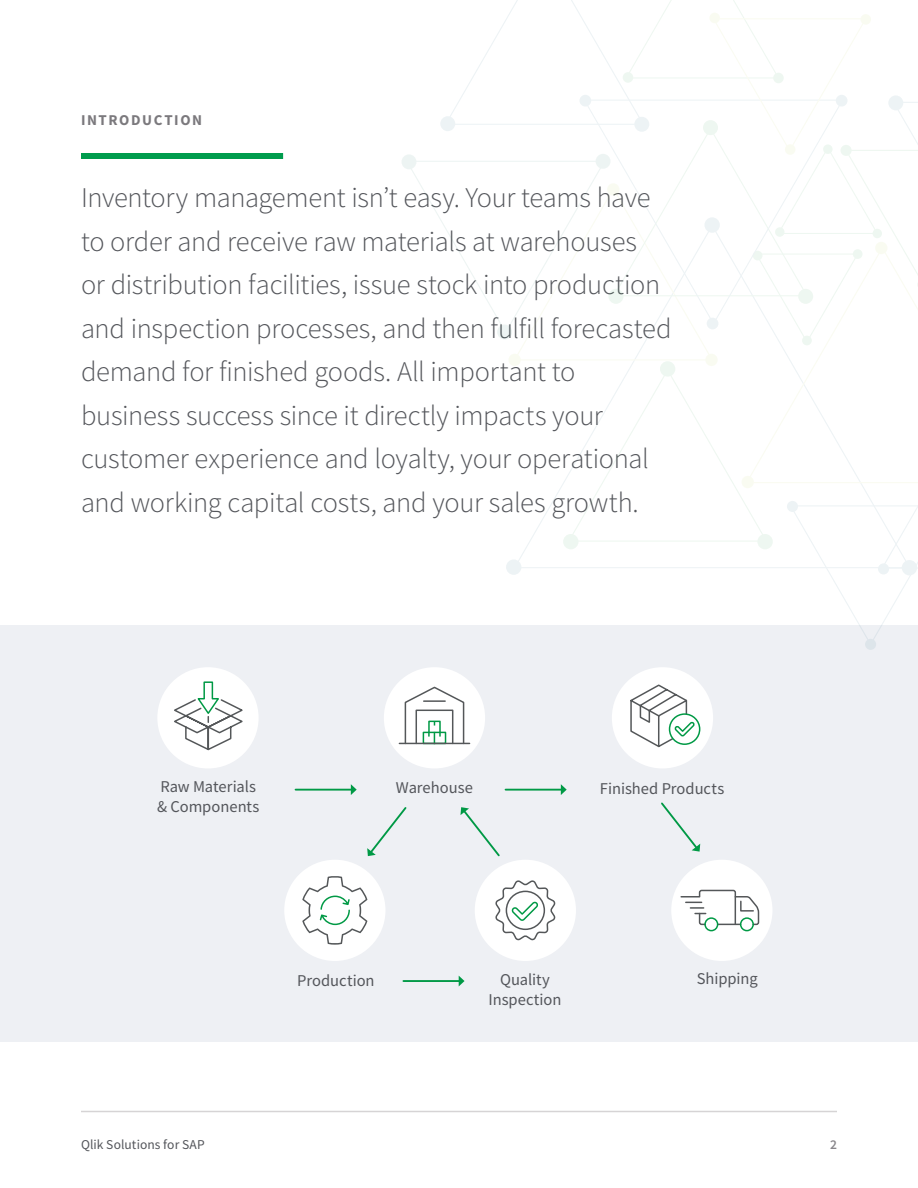
<style>
.page{position:relative;width:918px;height:1188px;background:#fff}
.page>*{position:absolute;margin:0;border:0;box-sizing:border-box;transform-origin:0 0}
.t1{font:300 28.5px/43.5px "Source Sans Pro";letter-spacing:-.01em;color:#54565b}
.t2{font:16.5px/19.8px "Source Sans Pro";color:#54565b}
.t3{font:700 15px "Source Sans Pro";letter-spacing:.105em;color:#7b797d}
.t4{font:13.5px "Source Sans Pro";letter-spacing:.005em;color:#54565b}
.t5{font:600 13.5px "Source Sans Pro";color:#89878b}
</style>
<div class="page">
<hr style="left:81px;top:1111px;width:756px;height:1px;background:#d6d4d5">
<div style="left:0;top:625px;width:918px;height:417px;background:#eef0f4"></div>
<div style="left:81px;top:153px;width:202px;height:6px;background:#009c4d"></div>
<svg style="left:401px;top:154px;width:15px;height:15px"></svg>
<div style="left:865px;top:639px;width:11px;height:11px;background:#dde5ea;border-radius:50%"></div>
<svg style="left:406px;top:0;width:512px;height:640px"></svg>
<div style="left:823px;top:144px;width:10px;height:10px;background:#eef7f1;border-radius:50%"></div>
<div style="left:873px;top:229px;width:9px;height:9px;background:#eef7f1;border-radius:50%"></div>
<div style="left:775px;top:227px;width:10px;height:10px;background:#eef7f1;border-radius:50%"></div>
<div style="left:612px;top:667px;width:101px;height:101px;background:#fff;border-radius:50%"></div>
<svg style="left:630px;top:684px;width:71px;height:64px"></svg>
<div style="left:284px;top:860px;width:102px;height:101px;background:#fff;border-radius:50%"></div>
<svg style="left:302px;top:876px;width:65px;height:69px"></svg>
<div style="left:157px;top:667px;width:102px;height:101px;background:#fff;border-radius:50%"></div>
<div style="left:384px;top:667px;width:101px;height:101px;background:#fff;border-radius:50%"></div>
<div style="left:671px;top:860px;width:101px;height:101px;background:#fff;border-radius:50%"></div>
<svg style="left:680px;top:889px;width:80px;height:43px"></svg>
<svg style="left:171px;top:681px;width:74px;height:70px"></svg>
<svg style="left:404px;top:686px;width:61px;height:59px"></svg>
<hr style="left:399px;top:743px;width:71px;height:1px;background:#545759">
<div style="left:475px;top:860px;width:101px;height:101px;background:#fff;border-radius:50%"></div>
<hr style="left:296px;top:789px;width:55px;height:2px;background:#009945">
<svg style="left:351px;top:784px;width:6px;height:11px"></svg>
<hr style="left:506px;top:789px;width:55px;height:2px;background:#009945">
<svg style="left:561px;top:784px;width:6px;height:11px"></svg>
<svg style="left:661px;top:802px;width:39px;height:50px"></svg>
<svg style="left:460px;top:807px;width:96px;height:146px"></svg>
<hr style="left:403px;top:980px;width:56px;height:2px;background:#009945">
<svg style="left:459px;top:976px;width:6px;height:10px"></svg>
<svg style="left:367px;top:807px;width:40px;height:49px"></svg>
<p class="t3" style="left:81px;top:110px;width:123px">INTRODUCTION</p>
<p class="t1" style="left:81px;top:176px;width:592px">Inventory management isn’t easy. Your teams have to order and receive raw materials at warehouses<br>or distribution facilities, issue stock into production and inspection processes, and then fulfill forecasted demand for finished goods. All important to business success since it directly impacts your customer experience and loyalty, your operational and working capital costs, and your sales growth.</p>
<p class="t2" style="left:157px;top:776px;width:104px">Raw Materials &amp; Components</p>
<p class="t2" style="left:396px;top:778px;width:78px">Warehouse</p>
<p class="t2" style="left:600px;top:778px;width:126px">Finished Products</p>
<p class="t2" style="left:297px;top:971px;width:79px">Production</p>
<p class="t2" style="left:500px;top:970px;width:51px">Quality</p>
<p class="t2" style="left:697px;top:968px;width:63px">Shipping</p>
<p class="t2" style="left:488px;top:989px;width:75px">Inspection</p>
<p class="t4" style="left:81px;top:1136px;width:125px">Qlik Solutions for SAP</p>
<p class="t5" style="left:830px;top:1136px;width:8px">2</p>
</div>
